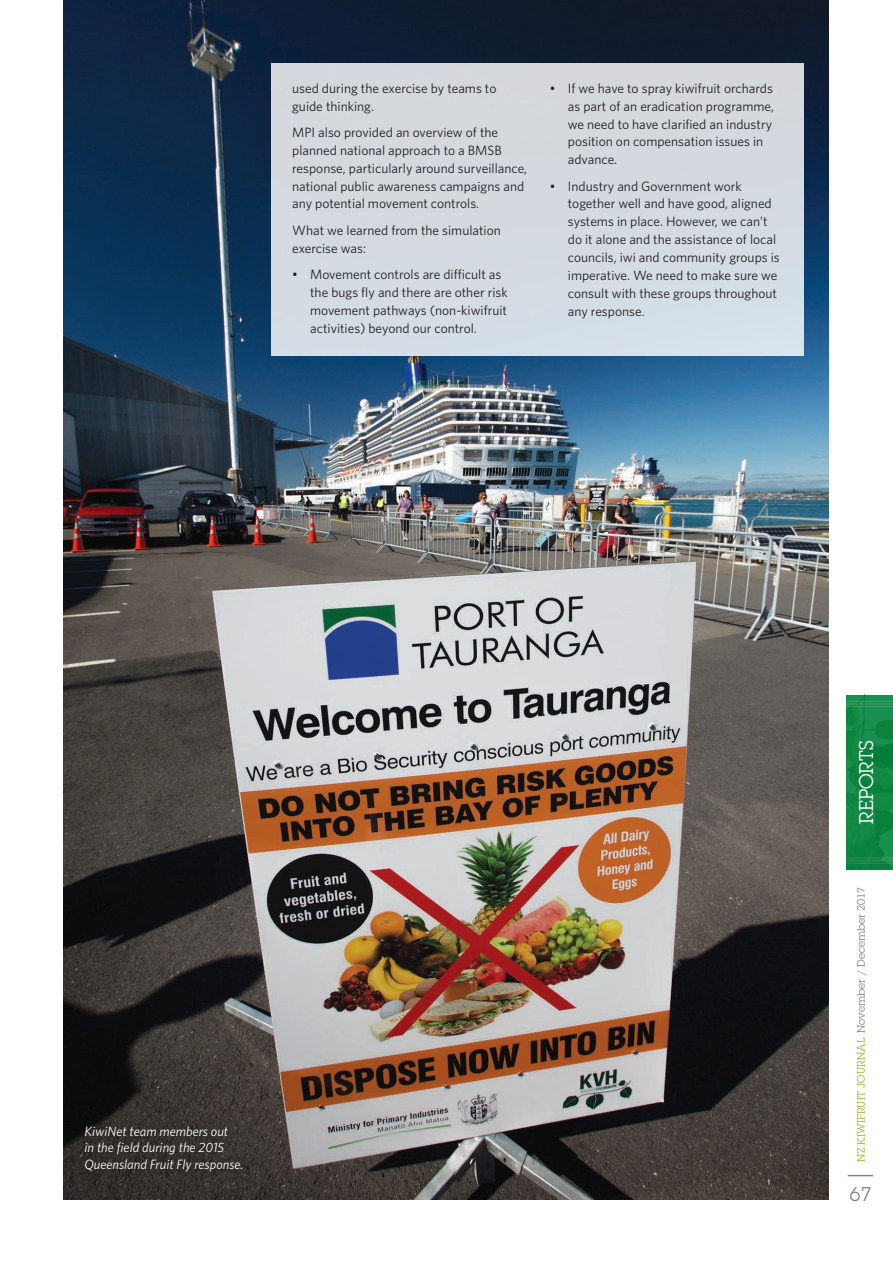
<style>
.page{position:relative;width:893px;height:1263px;background:#fff}
.page>*{position:absolute;margin:0;border:0;box-sizing:border-box;transform-origin:0 0}
.t1{font:19.5px "Lubalin Graph";color:#fff}
.t2{font:19.5px "Lubalin Graph";color:#808285}
.t3{font:13.5px/17.9px "Whitney";color:#231f20}
.t4{font:italic 13.5px/16.5px "Whitney";color:#fff}
.t5{font:10.5px "Lubalin Graph";color:#808285}
.s1{color:#9eb325}
</style>
<div class="page">
<svg style="left:848px;top:1175px;width:25px;height:1px"></svg>
<div style="left:846px;top:695px;width:47px;height:174px;background:linear-gradient(to right,#108842,#118743)"></div>
<hr style="left:846px;top:857px;width:47px;height:1px;background:#bfdac6">
<hr style="left:846px;top:860px;width:47px;height:1px;background:#bfdac6">
<hr style="left:846px;top:862px;width:47px;height:1px;background:#bfdac6">
<hr style="left:846px;top:701px;width:47px;height:1px;background:#bfdac6">
<hr style="left:846px;top:703px;width:47px;height:1px;background:#bfdac6">
<hr style="left:846px;top:706px;width:47px;height:1px;background:#bfdac6">
<img style="left:64px;top:0;width:765px;height:1199px">
<div style="left:271px;top:64px;width:533px;height:292px;background:#d5d9df"></div>
<div style="left:76px;top:1118px;width:174px;height:62px;background:#231f20;opacity:.75"></div>
<p class="t3" style="left:292px;top:79px;width:206px">used during the exercise by teams to guide thinking.</p>
<p class="t3" style="left:292px;top:123px;width:237px">MPI also provided an overview of the planned national approach to a BMSB response, particularly around surveillance, national public awareness campaigns and any potential movement controls.</p>
<p class="t3" style="left:292px;top:221px;width:210px">What we learned from the simulation exercise was:</p>
<p class="t3" style="left:310px;top:265px;width:199px;text-indent:-18px">• Movement controls are difficult as the bugs fly and there are other risk movement pathways (non-kiwifruit activities) beyond our control.</p>
<p class="t3" style="left:568px;top:79px;width:208px;text-indent:-18px">• If we have to spray kiwifruit orchards as part of an eradication programme, we need to have clarified an industry position on compensation issues in advance.</p>
<p class="t3" style="left:568px;top:177px;width:213px;text-indent:-18px">• Industry and Government work together well and have good, aligned systems in place. However, we can’t do it alone and the assistance of local councils, iwi and community groups is imperative. We need to make sure we consult with these groups throughout any response.</p>
<p class="t4" style="left:85px;top:1123px;width:160px">KiwiNet team members out<br>in the field during the 2015<br>Queensland Fruit Fly response.</p>
<h1 class="t1" style="left:854px;top:824px;width:85px;rotate:-90deg">REPORTS</h1>
<p class="t5" style="left:855px;top:1162px;width:277px;rotate:-90deg"><span class="s1">NZ KIWIFRUIT JOURNAL</span> November / December 2017</p>
<h1 class="t2" style="left:849px;top:1182px;width:24px">67</h1>
</div>
